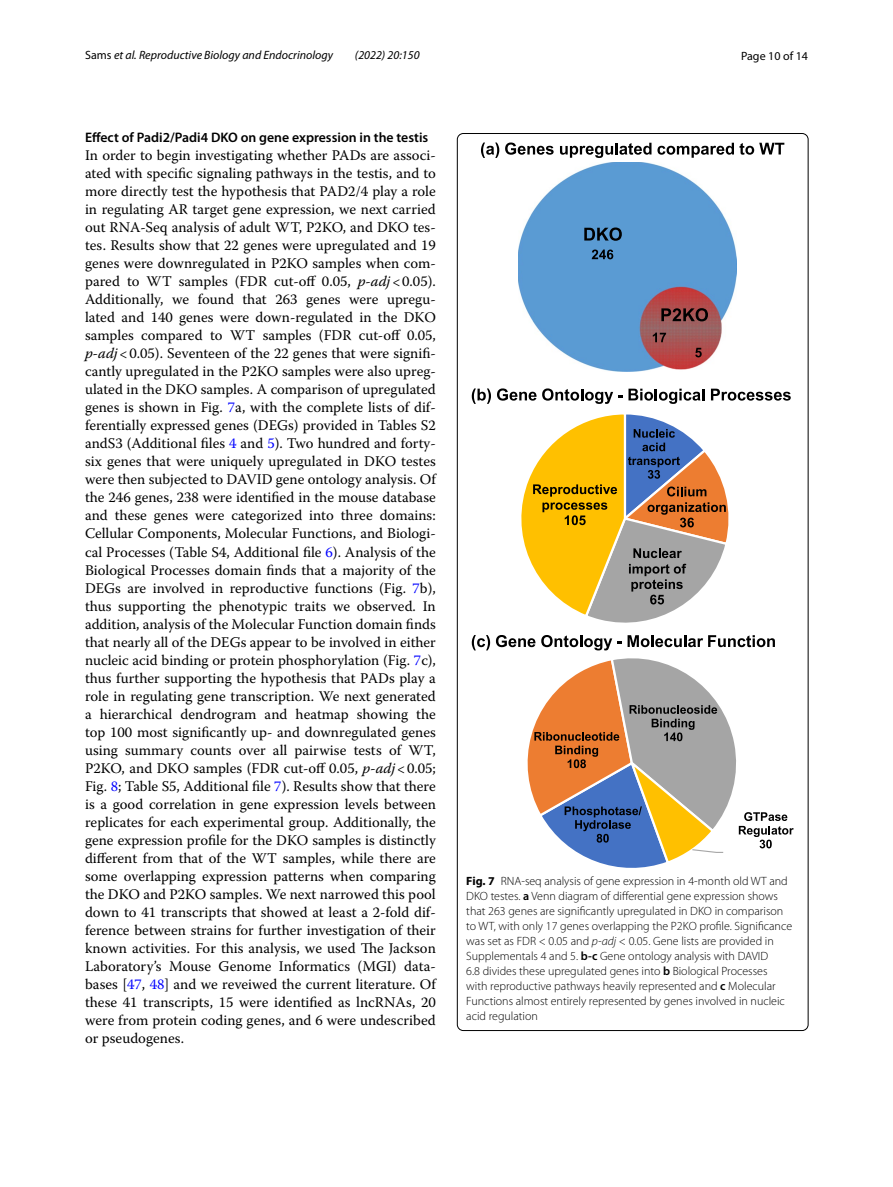
<style>
.page{position:relative;width:893px;height:1187px;background:#fff}
.page>*{position:absolute;margin:0;border:0;box-sizing:border-box;transform-origin:0 0}
.t1{font:14.7px/18px "Warnock Pro";color:#000;text-align:justify}
.t2{font:600 13.8px "Myriad Pro";color:#000}
.t3{font:300 12px/15px "Myriad Pro";color:#000}
.t4{font:italic 12px "Myriad Pro";color:#000}
.t5{font:12px "Myriad Pro";color:#000}
.s1{font-style:normal}
.s2{font-style:italic}
.s3{color:#00f}
.s4{font-weight:700}
.s5{font-weight:600}
</style>
<div class="page">
<img style="left:518px;top:162px;width:218px;height:209px">
<svg style="left:481px;top:142px;width:18px;height:16px"></svg>
<svg style="left:505px;top:142px;width:49px;height:13px"></svg>
<svg style="left:560px;top:143px;width:91px;height:15px"></svg>
<svg style="left:657px;top:143px;width:127px;height:15px"></svg>
<svg style="left:584px;top:227px;width:38px;height:14px"></svg>
<svg style="left:592px;top:249px;width:21px;height:10px"></svg>
<svg style="left:472px;top:388px;width:19px;height:16px"></svg>
<svg style="left:497px;top:388px;width:207px;height:16px"></svg>
<svg style="left:711px;top:388px;width:80px;height:12px"></svg>
<svg style="left:472px;top:635px;width:18px;height:15px"></svg>
<svg style="left:496px;top:414px;width:298px;height:454px"></svg>
<svg style="left:661px;top:308px;width:47px;height:13px"></svg>
<svg style="left:695px;top:348px;width:7px;height:9px"></svg>
<svg style="left:653px;top:332px;width:13px;height:10px"></svg>
<p class="t4" style="left:85px;top:48px;width:250px"><span class="s1">Sams</span> et al. Reproductive Biology and Endocrinology</p>
<p class="t4" style="left:355px;top:48px;width:66px">(2022) 20:150</p>
<p class="t5" style="left:741px;top:48px;width:68px">Page 10 of 14</p>
<p class="t2" style="left:85px;top:129px;width:345px">Effect of Padi2/Padi4 DKO on gene expression in the testis</p>
<p class="t1" style="left:85px;top:146px;width:352px">In order to begin investigating whether PADs are associ&shy;ated with specific signaling pathways in the testis, and to more directly test the hypothesis that PAD2/4 play a role in regulating AR target gene expression, we next carried out RNA-Seq analysis of adult WT, P2KO, and DKO tes&shy;tes. Results show that 22 genes were upregulated and 19 genes were downregulated in P2KO samples when com&shy;pared to WT samples (FDR cut-off 0.05, <span class="s2">p</span>-<span class="s2">adj</span>&lt;0.05).<br>Additionally, we found that 263 genes were upregu&shy;lated and 140 genes were down-regulated in the DKO samples compared to WT samples (FDR cut-off 0.05, <span class="s2">p-adj</span>&lt;0.05). Seventeen of the 22 genes that were signifi&shy;cantly upregulated in the P2KO samples were also upreg&shy;ulated in the DKO samples. A comparison of upregulated genes is shown in Fig. <span class="s3">7</span>a, with the complete lists of dif&shy;ferentially expressed genes (DEGs) provided in Tables S2 andS3 (Additional files <span class="s3">4</span> and <span class="s3">5</span>). Two hundred and forty&shy;six genes that were uniquely upregulated in DKO testes were then subjected to DAVID gene ontology analysis. Of the 246 genes, 238 were identified in the mouse database and these genes were categorized into three domains:<br>Cellular Components, Molecular Functions, and Biologi&shy;cal Processes (Table S4, Additional file <span class="s3">6</span>). Analysis of the Biological Processes domain finds that a majority of the DEGs are involved in reproductive functions (Fig. <span class="s3">7</span>b), thus supporting the phenotypic traits we observed. In addition, analysis of the Molecular Function domain finds that nearly all of the DEGs appear to be involved in either nucleic acid binding or protein phosphorylation (Fig. <span class="s3">7</span>c), thus further supporting the hypothesis that PADs play a role in regulating gene transcription. We next generated a hierarchical dendrogram and heatmap showing the top 100 most significantly up- and downregulated genes using summary counts over all pairwise tests of WT, P2KO, and DKO samples (FDR cut-off 0.05, <span class="s2">p-adj</span>&lt;0.05; Fig. <span class="s3">8</span>; Table S5, Additional file <span class="s3">7</span>). Results show that there is a good correlation in gene expression levels between replicates for each experimental group. Additionally, the gene expression profile for the DKO samples is distinctly different from that of the WT samples, while there are some overlapping expression patterns when comparing the DKO and P2KO samples. We next narrowed this pool down to 41 transcripts that showed at least a 2-fold dif&shy;ference between strains for further investigation of their known activities. For this analysis, we used The Jackson Laboratory’s Mouse Genome Informatics (MGI) data&shy;bases [<span class="s3">47</span>, <span class="s3">48</span>] and we reveiwed the current literature. Of these 41 transcripts, 15 were identified as lncRNAs, 20 were from protein coding genes, and 6 were undescribed or pseudogenes.</p>
<p class="t3" style="left:466px;top:873px;width:327px"><span class="s4">Fig. 7</span> RNA-seq analysis of gene expression in 4-month old WT and DKO testes. <span class="s5">a</span> Venn diagram of differential gene expression shows that 263 genes are significantly upregulated in DKO in comparison to WT, with only 17 genes overlapping the P2KO profile. Significance was set as FDR &lt; 0.05 and <span class="s2">p-adj</span> &lt; 0.05. Gene lists are provided in Supplementals 4 and 5. <span class="s5">b-c</span> Gene ontology analysis with DAVID<br>6.8 divides these upregulated genes into <span class="s5">b</span> Biological Processes<br>with reproductive pathways heavily represented and <span class="s5">c</span> Molecular Functions almost entirely represented by genes involved in nucleic acid regulation</p>
</div>
